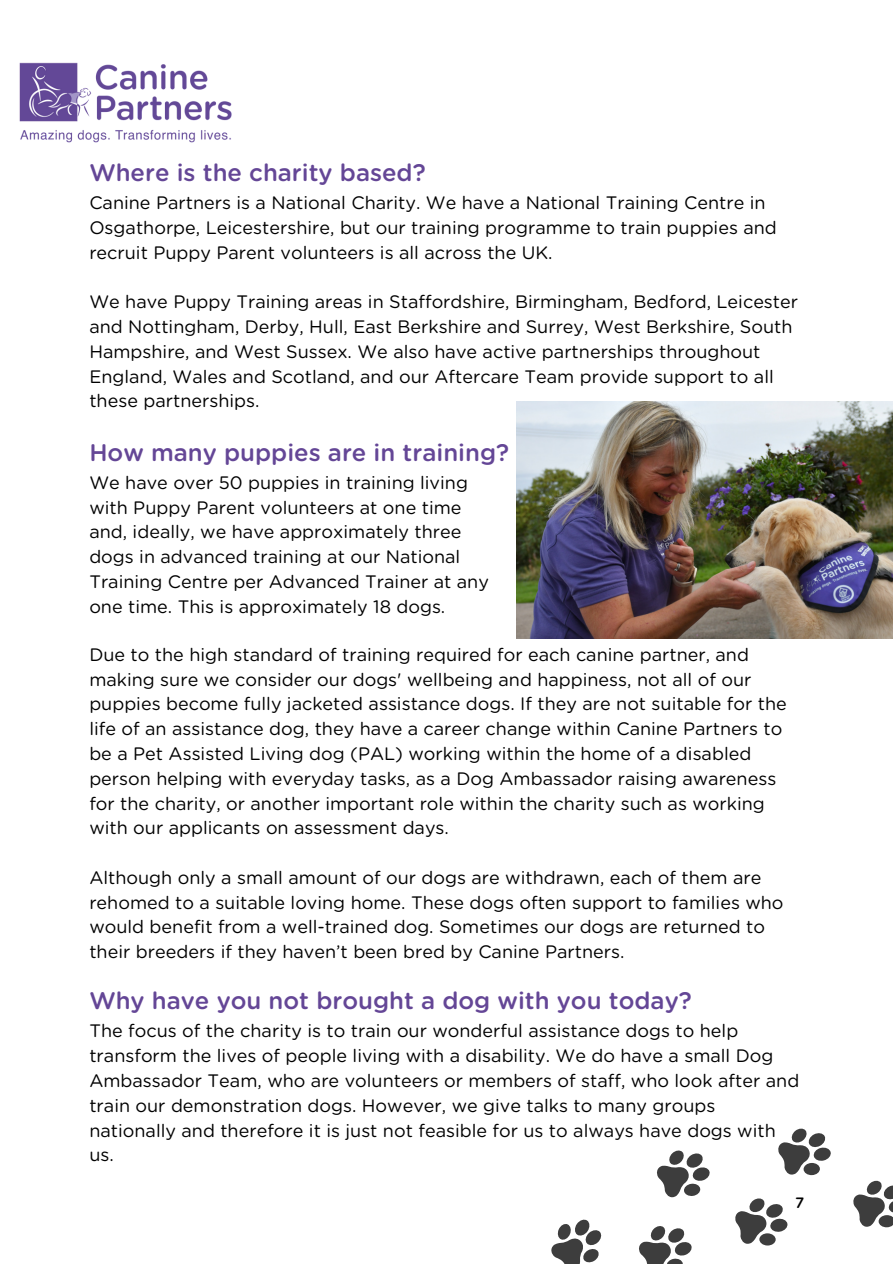
<style>
.page{position:relative;width:893px;height:1264px;background:#fff}
.page>*{position:absolute;margin:0;border:0;box-sizing:border-box;transform-origin:0 0}
.t1{font:500 24px "Gotham Rounded";color:#644696}
.t2{font:18px/24.8px "Gotham Rounded";color:#000}
.t3{font:500 15px "Gotham Rounded";color:#000}
</style>
<div class="page">
<img style="left:19px;top:62px;width:213px;height:81px">
<img style="left:516px;top:401px;width:376px;height:237px">
<svg style="left:551px;top:1219px;width:51px;height:44px"></svg>
<svg style="left:639px;top:1226px;width:53px;height:37px"></svg>
<svg style="left:735px;top:1198px;width:53px;height:48px"></svg>
<svg style="left:778px;top:1128px;width:53px;height:48px"></svg>
<svg style="left:657px;top:1150px;width:53px;height:48px"></svg>
<svg style="left:853px;top:1180px;width:39px;height:48px"></svg>
<h1 class="t1" style="left:89px;top:162px;width:338px">Where is the charity based?</h1>
<p class="t2" style="left:89px;top:191px;width:689px">Canine Partners is a National Charity. We have a National Training Centre in<br>Osgathorpe, Leicestershire, but our training programme to train puppies and recruit Puppy Parent volunteers is all across the UK.</p>
<p class="t2" style="left:89px;top:290px;width:710px">We have Puppy Training areas in Staffordshire, Birmingham, Bedford, Leicester and Nottingham, Derby, Hull, East Berkshire and Surrey, West Berkshire, South Hampshire, and West Sussex. We also have active partnerships throughout England, Wales and Scotland, and our Aftercare Team provide support to all these partnerships.</p>
<h1 class="t1" style="left:89px;top:441px;width:421px">How many puppies are in training?</h1>
<p class="t2" style="left:89px;top:471px;width:401px">We have over 50 puppies in training living with Puppy Parent volunteers at one time and, ideally, we have approximately three dogs in advanced training at our National Training Centre per Advanced Trainer at any one time. This is approximately 18 dogs.</p>
<p class="t2" style="left:89px;top:643px;width:699px">Due to the high standard of training required for each canine partner, and making sure we consider our dogs' wellbeing and happiness, not all of our puppies become fully jacketed assistance dogs. If they are not suitable for the life of an assistance dog, they have a career change within Canine Partners to be a Pet Assisted Living dog (PAL) working within the home of a disabled person helping with everyday tasks, as a Dog Ambassador raising awareness for the charity, or another important role within the charity such as working with our applicants on assessment days.</p>
<p class="t2" style="left:89px;top:866px;width:695px">Although only a small amount of our dogs are withdrawn, each of them are rehomed to a suitable loving home. These dogs often support to families who would benefit from a well-trained dog. Sometimes our dogs are returned to their breeders if they haven’t been bred by Canine Partners.</p>
<h1 class="t1" style="left:89px;top:989px;width:604px">Why have you not brought a dog with you today?</h1>
<p class="t2" style="left:89px;top:1019px;width:711px">The focus of the charity is to train our wonderful assistance dogs to help transform the lives of people living with a disability. We do have a small Dog Ambassador Team, who are volunteers or members of staff, who look after and train our demonstration dogs. However, we give talks to many groups nationally and therefore it is just not feasible for us to always have dogs with us.</p>
<p class="t3" style="left:795px;top:1196px;width:11px">7</p>
</div>
